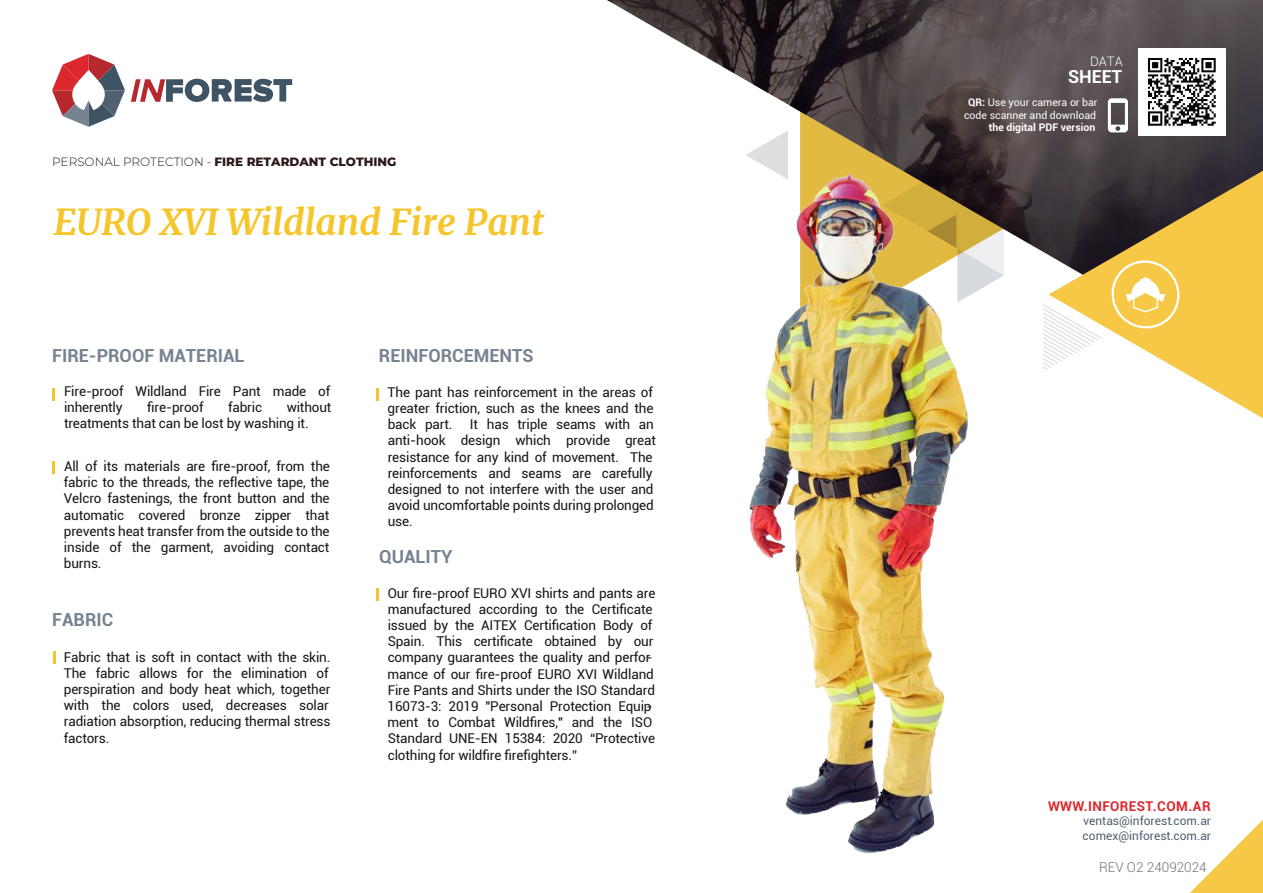
<style>
.page{position:relative;width:1263px;height:893px;background:#fff}
.page>*{position:absolute;margin:0;border:0;box-sizing:border-box;transform-origin:0 0}
.t1{font:italic 700 36px "Merriweather";color:#f5c529}
.t2{font:700 18px "Roboto";color:#768390}
.t3{font:700 18px "Roboto";color:#fff}
.t4{font:13.5px/16.2px "Roboto";letter-spacing:-.01em;color:#1a1413}
.t5{font:700 13.5px "Roboto";letter-spacing:.03em;color:#dc272d}
.t6{font:300 13.5px "Roboto";color:#6f7278}
.t7{font:300 13.05px "Roboto";color:#fff}
.t8{font:12px/15px "Roboto";color:#516172}
.t9{font:800 12px "Montserrat";color:#2a1716}
.t10{font:300 12px "Montserrat";color:#2a1716}
.t11{font:10.5px/12.6px "Roboto";color:#fff;text-align:center}
.t12{font:700 10.5px "Roboto";color:#fff}
.s1{font-weight:300}
.s2{font-weight:700}
</style>
<div class="page">
<svg style="left:1190px;top:820px;width:73px;height:73px"></svg>
<svg style="left:52px;top:388px;width:2px;height:13px"></svg>
<svg style="left:52px;top:461px;width:2px;height:13px"></svg>
<svg style="left:377px;top:388px;width:2px;height:13px"></svg>
<svg style="left:377px;top:588px;width:2px;height:13px"></svg>
<svg style="left:53px;top:651px;width:2px;height:13px"></svg>
<svg style="left:607px;top:0;width:656px;height:171px"></svg>
<svg style="left:882px;top:41px;width:220px;height:114px;background:#554b4b"></svg>
<svg style="left:131px;top:79px;width:161px;height:23px"></svg>
<svg style="left:52px;top:54px;width:73px;height:73px"></svg>
<svg style="left:1102px;top:171px;width:161px;height:247px;fill:#f6c846"></svg>
<svg style="left:1108px;top:257px;width:75px;height:75px;background:#f7d167"></svg>
<svg style="left:1108px;top:98px;width:20px;height:34px"></svg>
<img style="left:621px;top:155px;width:481px;height:698px">
<img style="left:1139px;top:49px;width:86px;height:86px">
<p class="t9" style="left:52px;top:152px;width:346px"><span class="s1">P E R S O N A PL R O ET C OI T - -</span> FIRE RETARDANT CLOTHING</p>
<p class="t10" style="left:194px;top:153px;width:11px">N</p>
<h1 class="t1" style="left:54px;top:197px;width:492px">EURO XVI Wildland Fire Pant</h1>
<h2 class="t2" style="left:52px;top:343px;width:194px">FIRE-PROOF MATERIAL</h2>
<h2 class="t2" style="left:379px;top:343px;width:156px">REINFORCEMENTS</h2>
<p class="t4" style="left:64px;top:382px;width:268px">Fire-proof Wildland Fire Pant made of inherently</p>
<p class="t4" style="left:147px;top:398px;width:58px">fire-proof</p>
<p class="t4" style="left:228px;top:398px;width:35px">fabric</p>
<p class="t4" style="left:64px;top:398px;width:269px;text-indent:223px">without treatments that can be lost by washing it.</p>
<p class="t4" style="left:64px;top:458px;width:268px;text-align:justify">All of its materials are fire-proof, from the fabric to the threads, the reflective tape, the Velcro fastenings, the front button and the automatic covered bronze zipper that prevents heat transfer from the outside to the inside of the garment, avoiding contact burns.</p>
<h2 class="t2" style="left:52px;top:607px;width:63px">FABRIC</h2>
<p class="t4" style="left:64px;top:648px;width:268px">Fabric that is soft in contact with the skin.<br>The fabric allows for the elimination of perspiration and body heat which, together with the colors used, decreases solar radiation absorption, reducing thermal stress factors.</p>
<p class="t4" style="left:388px;top:383px;width:267px;text-align:justify">The pant has reinforcement in the areas of greater friction, such as the knees and the back part.</p>
<p class="t4" style="left:388px;top:416px;width:270px;text-indent:82px">It has triple seams with an anti-hook design which provide great resistance for any kind of movement. The reinforcements and seams are carefully designed to not interfere with the user and avoid uncomfortable points during prolonged use.</p>
<h2 class="t2" style="left:379px;top:544px;width:75px">QUALITY</h2>
<p class="t4" style="left:388px;top:584px;width:269px">Our fire-proof EURO XVI shirts and pants are manufactured according to the Certificate issued by the AITEX Certification Body of Spain. This certificate obtained by our company guarantees the quality and perfor&shy;mance of our fire-proof EURO XVI Wildland Fire Pants and Shirts under the ISO Standard 16073-3: 2019 "Personal Protection Equip&shy;ment to Combat Wildfires," and the ISO Standard UNE-EN 15384: 2020 “Protective clothing for wildfire firefighters.”</p>
<p class="t7" style="left:1090px;top:53px;width:34px">DATA</p>
<h2 class="t3" style="left:1068px;top:64px;width:56px">SHEET</h2>
<p class="t11" style="left:964px;top:96px;width:135px"><span class="s2">QR:</span> Use your camera or bar code scanner and download</p>
<p class="t12" style="left:989px;top:120px;width:108px">the digital PDF version</p>
<p class="t5" style="left:1048px;top:796px;width:164px">WWW.INFOREST.COM.AR</p>
<p class="t8" style="left:1082px;top:812px;width:130px">ventas@inforest.com.ar comex@inforest.com.ar</p>
<p class="t6" style="left:1099px;top:858px;width:109px">REV O2 24092024</p>
</div>
